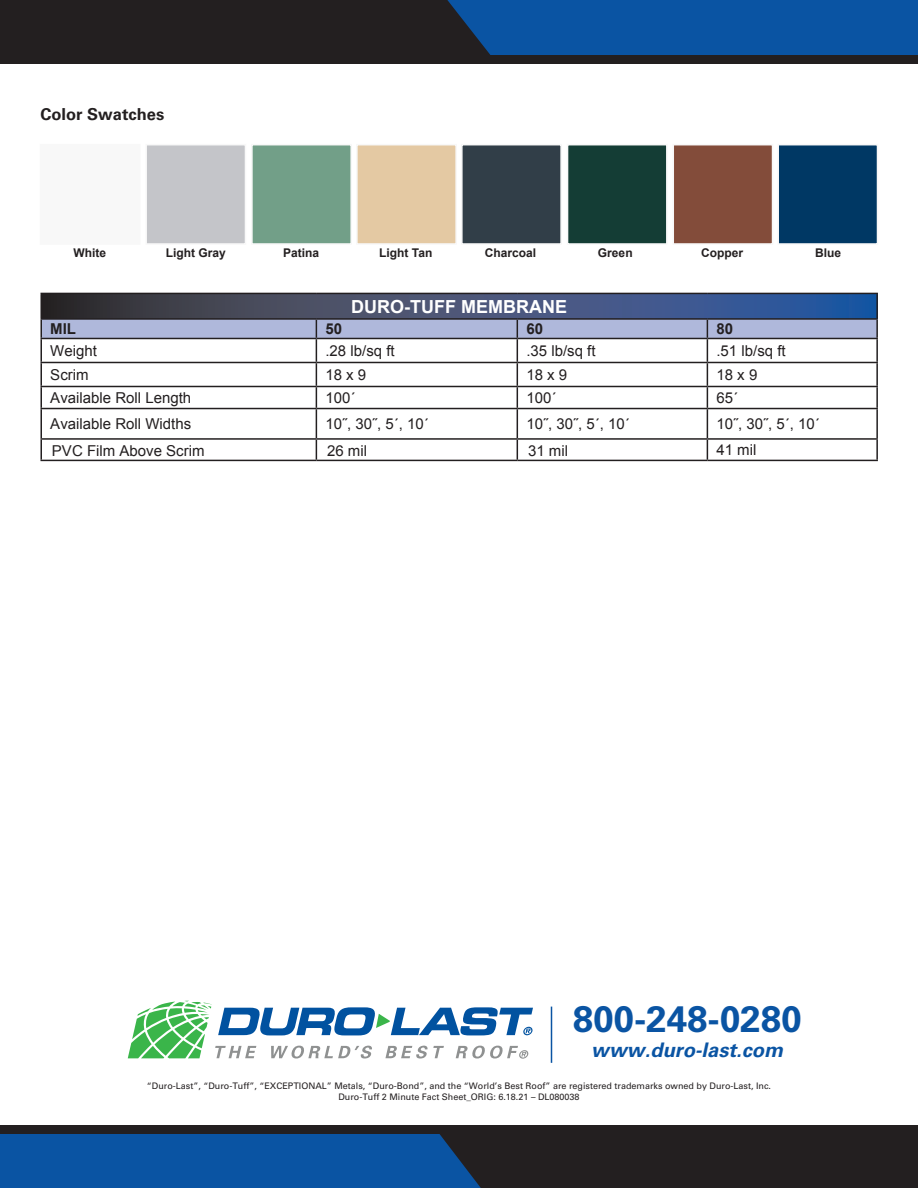
<style>
.page{position:relative;width:918px;height:1188px;background:#fff}
.page>*{position:absolute;margin:0;border:0;box-sizing:border-box;transform-origin:0 0}
.t1{font:700 36.75px "Univers LT Std";color:#0a54a3}
.t2{font:italic 700 20.1px "Univers LT Std";color:#0a54a3}
.t3{font:700 18px "Arial";color:#fff}
.t4{font:700 16.5px "Univers LT Std";color:#231f20}
.t5{font:15px "Arial";color:#231f20}
.t6{font:700 15px "Arial";color:#231f20}
.t7{font:700 12px "Arial";color:#231f20}
.t8{font:9px "Univers LT Std";color:#231f20}
</style>
<div class="page">
<div style="left:0;top:1129px;width:918px;height:59px;background:#0a54a3"></div>
<div style="left:439px;top:1134px;width:479px;height:54px;background:#231f20"></div>
<svg style="left:128px;top:1001px;width:405px;height:58px"></svg>
<div style="left:0;top:0;width:918px;height:59px;background:#0a54a3"></div>
<div style="left:0;top:55px;width:918px;height:9px;background:#231f20"></div>
<div style="left:0;top:0;width:491px;height:55px;background:#231f20"></div>
<div style="left:0;top:1126px;width:918px;height:8px;background:#231f20"></div>
<hr style="left:551px;top:1007px;width:1px;height:56px;background:#0a54a3">
<svg style="left:42px;top:294px;width:834px;height:24px;background:#3e4e71"></svg>
<hr style="left:40px;top:293px;width:276px;height:1px;background:#231f20">
<hr style="left:40px;top:294px;width:2px;height:24px;background:#231f20">
<hr style="left:316px;top:293px;width:201px;height:1px;background:#231f20">
<hr style="left:517px;top:293px;width:190px;height:1px;background:#231f20">
<hr style="left:707px;top:293px;width:171px;height:1px;background:#231f20">
<hr style="left:876px;top:294px;width:2px;height:24px;background:#231f20">
<hr style="left:40px;top:318px;width:276px;height:2px;background:#231f20">
<hr style="left:316px;top:318px;width:201px;height:2px;background:#231f20">
<hr style="left:517px;top:318px;width:190px;height:2px;background:#231f20">
<hr style="left:707px;top:318px;width:171px;height:2px;background:#231f20">
<svg style="left:40px;top:319px;width:838px;height:141px"></svg>
<hr style="left:876px;top:440px;width:2px;height:20px;background:#231f20">
<hr style="left:40px;top:460px;width:276px;height:1px;background:#231f20">
<hr style="left:316px;top:460px;width:201px;height:1px;background:#231f20">
<hr style="left:517px;top:460px;width:190px;height:1px;background:#231f20">
<hr style="left:707px;top:460px;width:171px;height:1px;background:#231f20">
<div style="left:40px;top:144px;width:101px;height:101px;background:#f8f8f8"></div>
<div style="left:145px;top:144px;width:101px;height:101px;background:#c4c5c9;border:2px solid #f8f8f8"></div>
<div style="left:251px;top:144px;width:101px;height:101px;background:#729f88;border:2px solid #f8f8f8"></div>
<div style="left:356px;top:144px;width:101px;height:101px;background:#e4c9a3;border:2px solid #f8f8f8"></div>
<div style="left:461px;top:144px;width:101px;height:101px;background:#313e48;border:2px solid #f8f8f8"></div>
<div style="left:567px;top:144px;width:101px;height:101px;background:#143d35;border:2px solid #f8f8f8"></div>
<div style="left:673px;top:144px;width:100px;height:101px;background:#834c3a;border:2px solid #f8f8f8"></div>
<div style="left:777px;top:144px;width:101px;height:101px;background:#003864;border:2px solid #f8f8f8"></div>
<p class="t4" style="left:40px;top:104px;width:125px">Color Swatches</p>
<p class="t7" style="left:74px;top:245px;width:34px">White</p>
<p class="t7" style="left:166px;top:245px;width:62px">Light Gray</p>
<p class="t7" style="left:283px;top:245px;width:38px">Patina</p>
<p class="t7" style="left:379px;top:245px;width:55px">Light Tan</p>
<p class="t7" style="left:485px;top:245px;width:53px">Charcoal</p>
<p class="t7" style="left:598px;top:245px;width:36px">Green</p>
<p class="t7" style="left:701px;top:245px;width:44px">Copper</p>
<p class="t7" style="left:815px;top:245px;width:28px">Blue</p>
<p class="t3" style="left:351px;top:295px;width:217px">DURO-TUFF MEMBRANE</p>
<p class="t6" style="left:50px;top:319px;width:27px">MIL</p>
<p class="t6" style="left:325px;top:319px;width:18px">50</p>
<p class="t6" style="left:526px;top:319px;width:18px">60</p>
<p class="t6" style="left:716px;top:319px;width:18px">80</p>
<p class="t5" style="left:50px;top:341px;width:48px">Weight</p>
<p class="t5" style="left:325px;top:341px;width:71px">.28 lb/sq ft</p>
<p class="t5" style="left:526px;top:341px;width:71px">.35 lb/sq ft</p>
<p class="t5" style="left:716px;top:341px;width:71px">.51 lb/sq ft</p>
<p class="t5" style="left:50px;top:365px;width:40px">Scrim</p>
<p class="t5" style="left:325px;top:365px;width:42px">18 x 9</p>
<p class="t5" style="left:526px;top:365px;width:42px">18 x 9</p>
<p class="t5" style="left:716px;top:365px;width:42px">18 x 9</p>
<p class="t5" style="left:50px;top:388px;width:142px">Available Roll Length</p>
<p class="t5" style="left:325px;top:388px;width:32px">100´</p>
<p class="t5" style="left:526px;top:388px;width:32px">100´</p>
<p class="t5" style="left:716px;top:388px;width:23px">65´</p>
<p class="t5" style="left:50px;top:414px;width:142px">Available Roll Widths</p>
<p class="t5" style="left:325px;top:414px;width:105px">10˝, 30˝, 5´, 10´</p>
<p class="t5" style="left:526px;top:414px;width:105px">10˝, 30˝, 5´, 10´</p>
<p class="t5" style="left:716px;top:414px;width:105px">10˝, 30˝, 5´, 10´</p>
<p class="t5" style="left:52px;top:441px;width:154px">PVC Film Above Scrim</p>
<p class="t5" style="left:327px;top:441px;width:42px">26 mil</p>
<p class="t5" style="left:528px;top:441px;width:42px">31 mil</p>
<p class="t5" style="left:716px;top:440px;width:42px">41 mil</p>
<p class="t1" style="left:573px;top:998px;width:230px">800-248-0280</p>
<p class="t2" style="left:591px;top:1039px;width:193px">www.duro-last.com</p>
<p class="t8" style="left:147px;top:1081px;width:626px">“Duro-Last”, “Duro-Tuff”, “EXCEPTIONAL” Metals, “Duro-Bond”, and the “World’s Best Roof” are registered trademarks owned by Duro-Last, Inc.</p>
<p class="t8" style="left:338px;top:1092px;width:243px">Duro-Tuff 2 Minute Fact Sheet_ORIG: 6.18.21 – DL080038</p>
</div>
